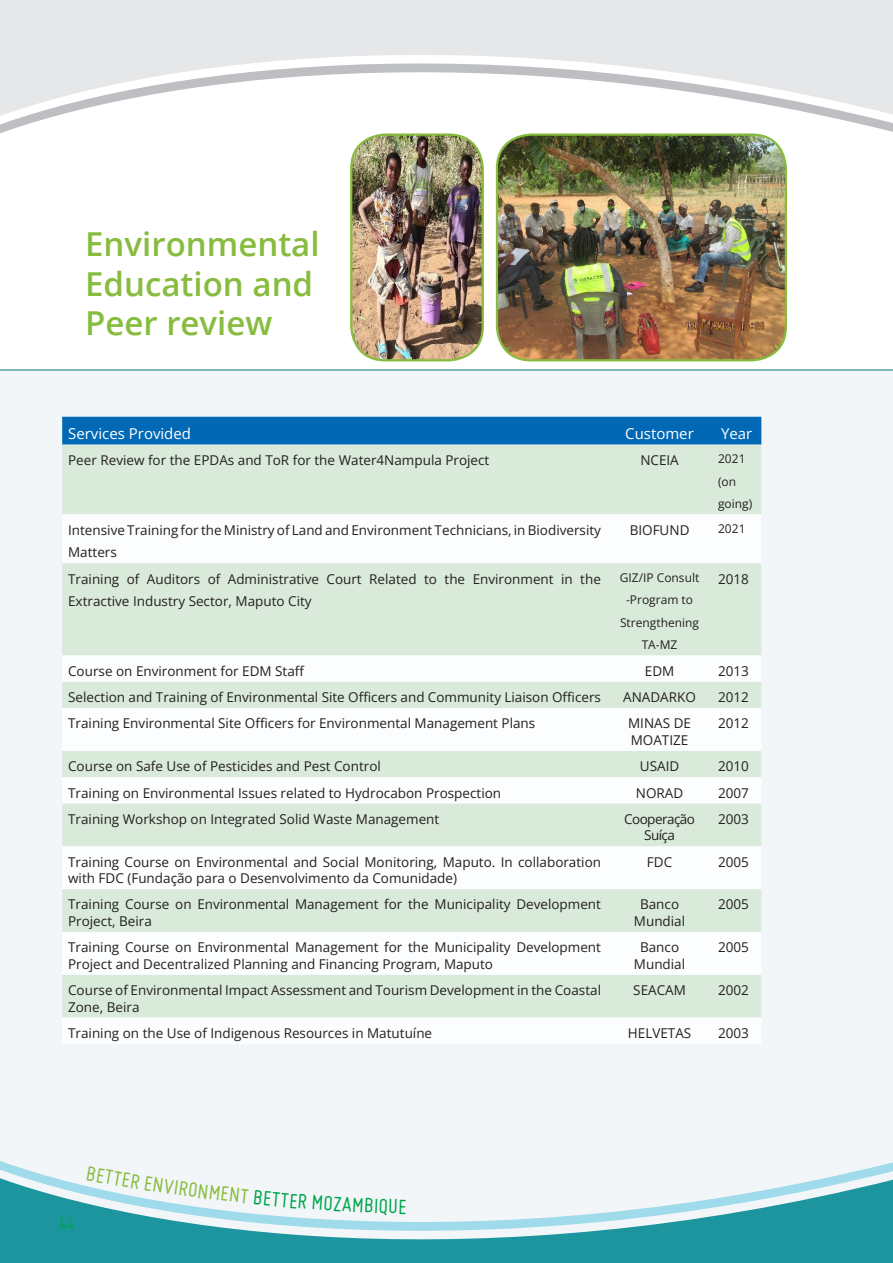
<style>
.page{position:relative;width:893px;height:1263px;background:#fff}
.page>*{position:absolute;margin:0;border:0;box-sizing:border-box;transform-origin:0 0}
.t1{font:600 33px/39.6px "Open Sans";color:#87bc3f}
.t2{font:22.5px "Miso";color:#87bc3f}
.t3{font:22.5px "Miso";color:#00a54c}
.t4{font:19.5px "Miso";color:#00a54c}
.t5{font:15px "Open Sans";color:#fff}
.t6{font:13.5px/16.5px "Open Sans";color:#231f20}
.t7{font:13.5px/16.5px "Open Sans";letter-spacing:-.04em;color:#231f20;text-align:center}
.t8{font:12px/22.5px "Open Sans";color:#231f20}
</style>
<div class="page">
<div style="left:0;top:370px;width:893px;height:893px;background:#f2f6f8"></div>
<svg style="left:0;top:121px;width:893px;height:12px"></svg>
<svg style="left:0;top:1161px;width:893px;height:12px"></svg>
<svg style="left:0;top:0;width:893px;height:121px;fill:#e6e7e9"></svg>
<svg style="left:0;top:1173px;width:893px;height:90px"></svg>
<hr style="left:0;top:369px;width:893px;height:2px;background:#57a4ae">
<img style="left:351px;top:136px;width:132px;height:224px">
<div style="left:350px;top:133px;width:134px;height:228px;border:2px solid #87bc3f;border-radius:34px"></div>
<img style="left:497px;top:135px;width:289px;height:225px">
<div style="left:496px;top:133px;width:291px;height:228px;border:2px solid #87bc3f;border-radius:34px"></div>
<div style="left:62px;top:417px;width:699px;height:28px;background:#0068b4"></div>
<div style="left:62px;top:445px;width:699px;height:69px;background:#d9eada"></div>
<svg style="left:62px;top:563px;width:699px;height:454px;fill:#d9eada"></svg>
<svg style="left:122px;top:1172px;width:31px;height:19px"></svg>
<svg style="left:198px;top:1183px;width:64px;height:22px"></svg>
<svg style="left:299px;top:1194px;width:64px;height:18px"></svg>
<svg style="left:400px;top:1199px;width:6px;height:15px"></svg>
<h1 class="t1" style="left:85px;top:224px;width:236px">Environmental<br>Education and<br>Peer review</h1>
<p class="t5" style="left:68px;top:423px;width:124px">Services Provided</p>
<p class="t5" style="left:625px;top:423px;width:70px">Customer</p>
<p class="t5" style="left:721px;top:423px;width:33px">Year</p>
<p class="t6" style="left:68px;top:451px;width:423px">Peer Review for the EPDAs and ToR for the Water4Nampula Project</p>
<p class="t6" style="left:640px;top:451px;width:40px">NCEIA</p>
<p class="t8" style="left:718px;top:447px;width:36px">2021 (on going)</p>
<p class="t6" style="left:68px;top:518px;width:534px;line-height:22.5px">Intensive Training for the Ministry of Land and Environment Technicians, in Biodiversity<br>Matters</p>
<p class="t6" style="left:630px;top:521px;width:61px">BIOFUND</p>
<p class="t8" style="left:718px;top:517px;width:29px">2021</p>
<p class="t6" style="left:68px;top:567px;width:534px;line-height:22.5px">Training of Auditors of Administrative Court Related to the Environment in the<br>Extractive Industry Sector, Maputo City</p>
<p class="t8" style="left:620px;top:566px;width:81px;text-align:center">GIZ/IP Consult -Program to<br>Strengthening<br>TA-MZ</p>
<p class="t6" style="left:718px;top:570px;width:32px">2018</p>
<p class="t6" style="left:68px;top:662px;width:238px">Course on Environment for EDM Staff</p>
<p class="t6" style="left:645px;top:662px;width:31px">EDM</p>
<p class="t6" style="left:718px;top:662px;width:32px">2013</p>
<p class="t6" style="left:68px;top:689px;width:534px">Selection and Training of Environmental Site Officers and Community Liaison Officers</p>
<p class="t6" style="left:623px;top:689px;width:74px">ANADARKO</p>
<p class="t6" style="left:718px;top:689px;width:32px">2012</p>
<p class="t6" style="left:68px;top:715px;width:469px">Training Environmental Site Officers for Environmental Management Plans</p>
<p class="t6" style="left:628px;top:715px;width:64px">MINAS DE<br>MOATIZE</p>
<p class="t6" style="left:718px;top:715px;width:32px">2012</p>
<p class="t6" style="left:68px;top:758px;width:314px">Course on Safe Use of Pesticides and Pest Control</p>
<p class="t6" style="left:640px;top:758px;width:41px">USAID</p>
<p class="t6" style="left:718px;top:758px;width:32px">2010</p>
<p class="t6" style="left:68px;top:784px;width:434px">Training on Environmental Issues related to Hydrocabon Prospection</p>
<p class="t6" style="left:636px;top:784px;width:49px">NORAD</p>
<p class="t6" style="left:718px;top:784px;width:32px">2007</p>
<p class="t6" style="left:68px;top:810px;width:373px">Training Workshop on Integrated Solid Waste Management</p>
<p class="t7" style="left:624px;top:810px;width:72px">Cooperação<br>Suíça</p>
<p class="t6" style="left:718px;top:810px;width:32px">2003</p>
<p class="t6" style="left:68px;top:853px;width:534px">Training Course on Environmental and Social Monitoring, Maputo. In collaboration with FDC (Fundação para o Desenvolvimento da Comunidade)</p>
<p class="t6" style="left:647px;top:853px;width:27px">FDC</p>
<p class="t6" style="left:718px;top:853px;width:32px">2005</p>
<p class="t6" style="left:68px;top:896px;width:534px">Training Course on Environmental Management for the Municipality Development<br>Project, Beira</p>
<p class="t6" style="left:634px;top:896px;width:53px;text-align:center">Banco<br>Mundial</p>
<p class="t6" style="left:718px;top:896px;width:32px">2005</p>
<p class="t6" style="left:68px;top:939px;width:534px">Training Course on Environmental Management for the Municipality Development<br>Project and Decentralized Planning and Financing Program, Maputo</p>
<p class="t6" style="left:634px;top:939px;width:53px;text-align:center">Banco<br>Mundial</p>
<p class="t6" style="left:718px;top:939px;width:32px">2005</p>
<p class="t6" style="left:68px;top:982px;width:534px">Course of Environmental Impact Assessment and Tourism Development in the Coastal<br>Zone, Beira</p>
<p class="t6" style="left:633px;top:982px;width:54px">SEACAM</p>
<p class="t6" style="left:718px;top:982px;width:32px">2002</p>
<p class="t6" style="left:68px;top:1024px;width:366px">Training on the Use of Indigenous Resources in Matutuíne</p>
<p class="t6" style="left:628px;top:1024px;width:65px">HELVETAS</p>
<p class="t6" style="left:718px;top:1024px;width:32px">2003</p>
<h2 class="t2" style="left:89px;top:1161px;width:37px;rotate:10deg">BETT</h2>
<h3 class="t4" style="left:59px;top:1213px;width:18px">44</h3>
<h2 class="t2" style="left:154px;top:1172px;width:47px;rotate:8deg">NVIRO</h2>
<h2 class="t3" style="left:264px;top:1185px;width:36px;rotate:5deg">ETTE</h2>
<h2 class="t3" style="left:365px;top:1193px;width:35px;rotate:2deg">BIQU</h2>
</div>
